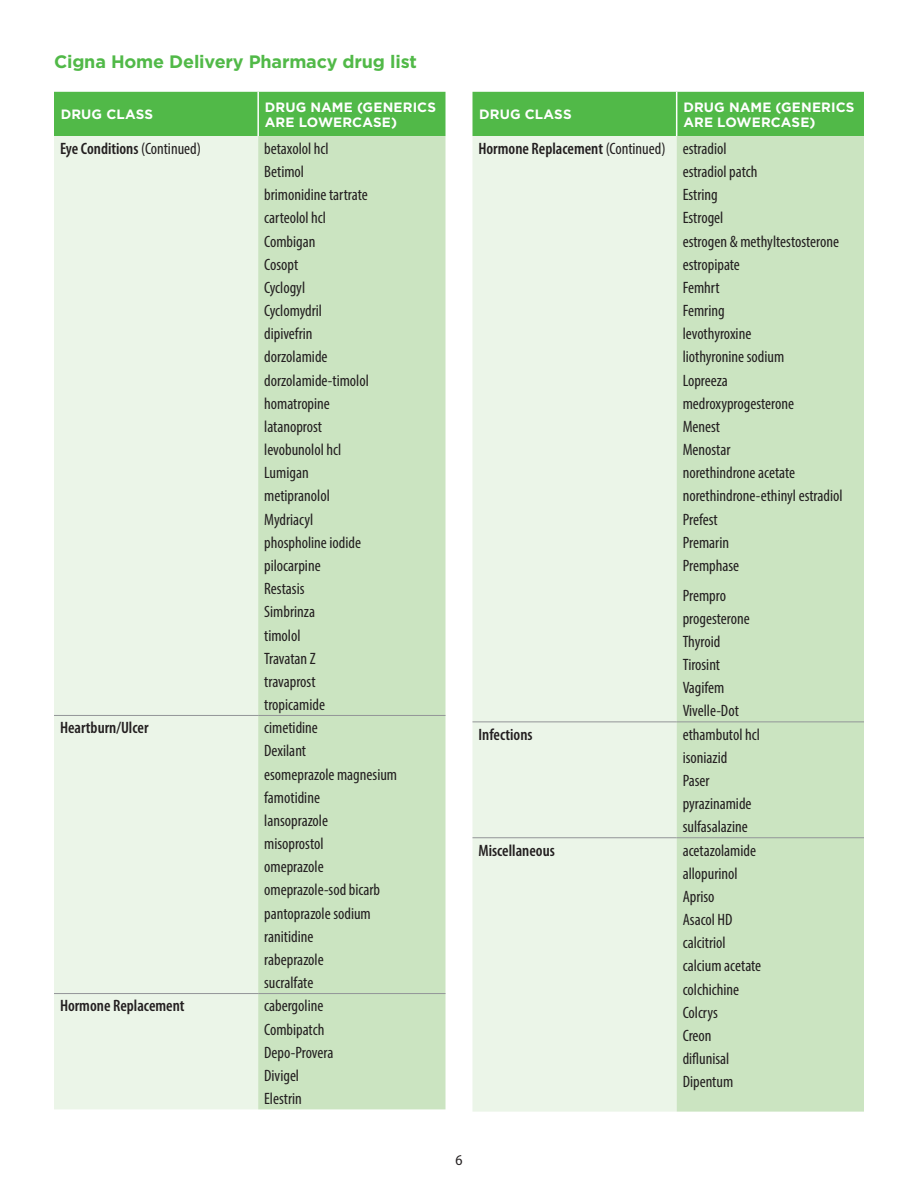
<style>
.page{position:relative;width:918px;height:1188px;background:#fff}
.page>*{position:absolute;margin:0;border:0;box-sizing:border-box;transform-origin:0 0}
.Subhead_body_bold_12{font:700 18px "Gotham";letter-spacing:-.01em;color:#51b948}
.t1{font:condensed 16.5px "Myriad Pro";color:#231f20}
.t2{font:600 condensed 16.5px "Myriad Pro";color:#231f20}
.t3{font:semi-condensed 15px "Myriad Pro";color:#231f20}
.t4{font:700 13.5px/15px "Gotham";letter-spacing:.01em;color:#fff}
.s1{font-weight:400}
</style>
<div class="page">
<div style="left:54px;top:92px;width:392px;height:44px;background:#51b948"></div>
<div style="left:54px;top:136px;width:204px;height:973px;background:#ebf5e8"></div>
<div style="left:258px;top:136px;width:188px;height:973px;background:#cbe4c1"></div>
<hr style="left:54px;top:715px;width:204px;height:1px;background:#939598">
<hr style="left:258px;top:715px;width:188px;height:1px;background:#939598">
<hr style="left:54px;top:993px;width:204px;height:1px;background:#939598">
<hr style="left:258px;top:993px;width:188px;height:1px;background:#939598">
<hr style="left:257px;top:92px;width:2px;height:44px;background:#fff">
<div style="left:472px;top:92px;width:392px;height:44px;background:#51b948"></div>
<div style="left:472px;top:136px;width:205px;height:976px;background:#ebf5e8"></div>
<div style="left:677px;top:136px;width:187px;height:976px;background:#cbe4c1"></div>
<hr style="left:472px;top:722px;width:205px;height:1px;background:#939598">
<hr style="left:677px;top:722px;width:187px;height:1px;background:#939598">
<hr style="left:472px;top:837px;width:205px;height:1px;background:#939598">
<hr style="left:677px;top:837px;width:187px;height:1px;background:#939598">
<hr style="left:676px;top:92px;width:1px;height:44px;background:#fff">
<p class="Subhead_body_bold_12" style="left:54px;top:50px;width:364px">Cigna Home Delivery Pharmacy drug list</p>
<p class="t4" style="left:61px;top:107px;width:94px">DRUG CLASS</p>
<p class="t4" style="left:265px;top:99px;width:173px">DRUG NAME (GENERICS<br>ARE LOWERCASE)</p>
<p class="t2" style="left:60px;top:139px;width:143px">Eye Conditions <span class="s1">(Continued)</span></p>
<p class="t1" style="left:264px;top:138px;width:66px">betaxolol hcl</p>
<p class="t1" style="left:264px;top:162px;width:41px">Betimol</p>
<p class="t1" style="left:264px;top:185px;width:105px">brimonidine tartrate</p>
<p class="t1" style="left:264px;top:208px;width:63px">carteolol hcl</p>
<p class="t1" style="left:264px;top:231px;width:53px">Combigan</p>
<p class="t1" style="left:264px;top:254px;width:36px">Cosopt</p>
<p class="t1" style="left:264px;top:277px;width:42px">Cyclogyl</p>
<p class="t1" style="left:264px;top:301px;width:59px">Cyclomydril</p>
<p class="t1" style="left:264px;top:324px;width:50px">dipivefrin</p>
<p class="t1" style="left:264px;top:347px;width:65px">dorzolamide</p>
<p class="t1" style="left:264px;top:370px;width:106px">dorzolamide-timolol</p>
<p class="t1" style="left:264px;top:393px;width:67px">homatropine</p>
<p class="t1" style="left:264px;top:417px;width:59px">latanoprost</p>
<p class="t1" style="left:264px;top:440px;width:79px">levobunolol hcl</p>
<p class="t1" style="left:264px;top:463px;width:46px">Lumigan</p>
<p class="t1" style="left:264px;top:486px;width:67px">metipranolol</p>
<p class="t1" style="left:264px;top:509px;width:51px">Mydriacyl</p>
<p class="t1" style="left:264px;top:532px;width:98px">phospholine iodide</p>
<p class="t1" style="left:264px;top:556px;width:58px">pilocarpine</p>
<p class="t1" style="left:264px;top:579px;width:42px">Restasis</p>
<p class="t1" style="left:264px;top:602px;width:52px">Simbrinza</p>
<p class="t1" style="left:264px;top:625px;width:38px">timolol</p>
<p class="t1" style="left:264px;top:648px;width:53px">Travatan Z</p>
<p class="t1" style="left:264px;top:671px;width:53px">travaprost</p>
<p class="t1" style="left:264px;top:695px;width:62px">tropicamide</p>
<p class="t2" style="left:60px;top:719px;width:90px">Heartburn/Ulcer</p>
<p class="t1" style="left:264px;top:718px;width:55px">cimetidine</p>
<p class="t1" style="left:264px;top:741px;width:43px">Dexilant</p>
<p class="t1" style="left:264px;top:764px;width:134px">esomeprazole magnesium</p>
<p class="t1" style="left:264px;top:787px;width:57px">famotidine</p>
<p class="t1" style="left:264px;top:811px;width:65px">lansoprazole</p>
<p class="t1" style="left:264px;top:834px;width:61px">misoprostol</p>
<p class="t1" style="left:264px;top:857px;width:61px">omeprazole</p>
<p class="t1" style="left:264px;top:880px;width:118px">omeprazole-sod bicarb</p>
<p class="t1" style="left:264px;top:903px;width:108px">pantoprazole sodium</p>
<p class="t1" style="left:264px;top:926px;width:51px">ranitidine</p>
<p class="t1" style="left:264px;top:950px;width:61px">rabeprazole</p>
<p class="t1" style="left:264px;top:973px;width:51px">sucralfate</p>
<p class="t2" style="left:60px;top:997px;width:126px">Hormone Replacement</p>
<p class="t1" style="left:264px;top:996px;width:61px">cabergoline</p>
<p class="t1" style="left:264px;top:1019px;width:62px">Combipatch</p>
<p class="t1" style="left:264px;top:1042px;width:71px">Depo-Provera</p>
<p class="t1" style="left:264px;top:1065px;width:36px">Divigel</p>
<p class="t1" style="left:264px;top:1089px;width:39px">Elestrin</p>
<p class="t4" style="left:479px;top:107px;width:94px">DRUG CLASS</p>
<p class="t4" style="left:683px;top:99px;width:173px">DRUG NAME (GENERICS<br>ARE LOWERCASE)</p>
<p class="t2" style="left:478px;top:139px;width:189px">Hormone Replacement <span class="s1">(Continued)</span></p>
<p class="t1" style="left:683px;top:138px;width:46px">estradiol</p>
<p class="t1" style="left:683px;top:162px;width:76px">estradiol patch</p>
<p class="t1" style="left:683px;top:185px;width:37px">Estring</p>
<p class="t1" style="left:683px;top:208px;width:42px">Estrogel</p>
<p class="t1" style="left:683px;top:231px;width:158px">estrogen &amp; methyltestosterone</p>
<p class="t1" style="left:683px;top:254px;width:59px">estropipate</p>
<p class="t1" style="left:683px;top:277px;width:38px">Femhrt</p>
<p class="t1" style="left:683px;top:301px;width:43px">Femring</p>
<p class="t1" style="left:683px;top:324px;width:70px">levothyroxine</p>
<p class="t1" style="left:683px;top:347px;width:103px">liothyronine sodium</p>
<p class="t1" style="left:683px;top:370px;width:47px">Lopreeza</p>
<p class="t1" style="left:683px;top:393px;width:113px">medroxyprogesterone</p>
<p class="t1" style="left:683px;top:417px;width:39px">Menest</p>
<p class="t1" style="left:683px;top:440px;width:49px">Menostar</p>
<p class="t1" style="left:683px;top:463px;width:114px">norethindrone acetate</p>
<p class="t1" style="left:683px;top:486px;width:162px">norethindrone-ethinyl estradiol</p>
<p class="t1" style="left:683px;top:509px;width:37px">Prefest</p>
<p class="t1" style="left:683px;top:532px;width:48px">Premarin</p>
<p class="t1" style="left:683px;top:556px;width:58px">Premphase</p>
<p class="t1" style="left:683px;top:585px;width:45px">Prempro</p>
<p class="t1" style="left:683px;top:608px;width:69px">progesterone</p>
<p class="t1" style="left:683px;top:632px;width:39px">Thyroid</p>
<p class="t1" style="left:683px;top:655px;width:39px">Tirosint</p>
<p class="t1" style="left:683px;top:678px;width:43px">Vagifem</p>
<p class="t1" style="left:683px;top:701px;width:58px">Vivelle-Dot</p>
<p class="t2" style="left:478px;top:725px;width:56px">Infections</p>
<p class="t1" style="left:683px;top:724px;width:79px">ethambutol hcl</p>
<p class="t1" style="left:683px;top:747px;width:46px">isoniazid</p>
<p class="t1" style="left:683px;top:771px;width:29px">Paser</p>
<p class="t1" style="left:683px;top:794px;width:70px">pyrazinamide</p>
<p class="t1" style="left:683px;top:817px;width:67px">sulfasalazine</p>
<p class="t2" style="left:478px;top:841px;width:78px">Miscellaneous</p>
<p class="t1" style="left:683px;top:840px;width:75px">acetazolamide</p>
<p class="t1" style="left:683px;top:863px;width:57px">allopurinol</p>
<p class="t1" style="left:683px;top:886px;width:33px">Apriso</p>
<p class="t1" style="left:683px;top:910px;width:51px">Asacol HD</p>
<p class="t1" style="left:683px;top:933px;width:45px">calcitriol</p>
<p class="t1" style="left:683px;top:956px;width:80px">calcium acetate</p>
<p class="t1" style="left:683px;top:979px;width:58px">colchichine</p>
<p class="t1" style="left:683px;top:1002px;width:37px">Colcrys</p>
<p class="t1" style="left:683px;top:1025px;width:30px">Creon</p>
<p class="t1" style="left:683px;top:1049px;width:48px">diflunisal</p>
<p class="t1" style="left:683px;top:1072px;width:52px">Dipentum</p>
<p class="t3" style="left:455px;top:1152px;width:9px">6</p>
</div>
